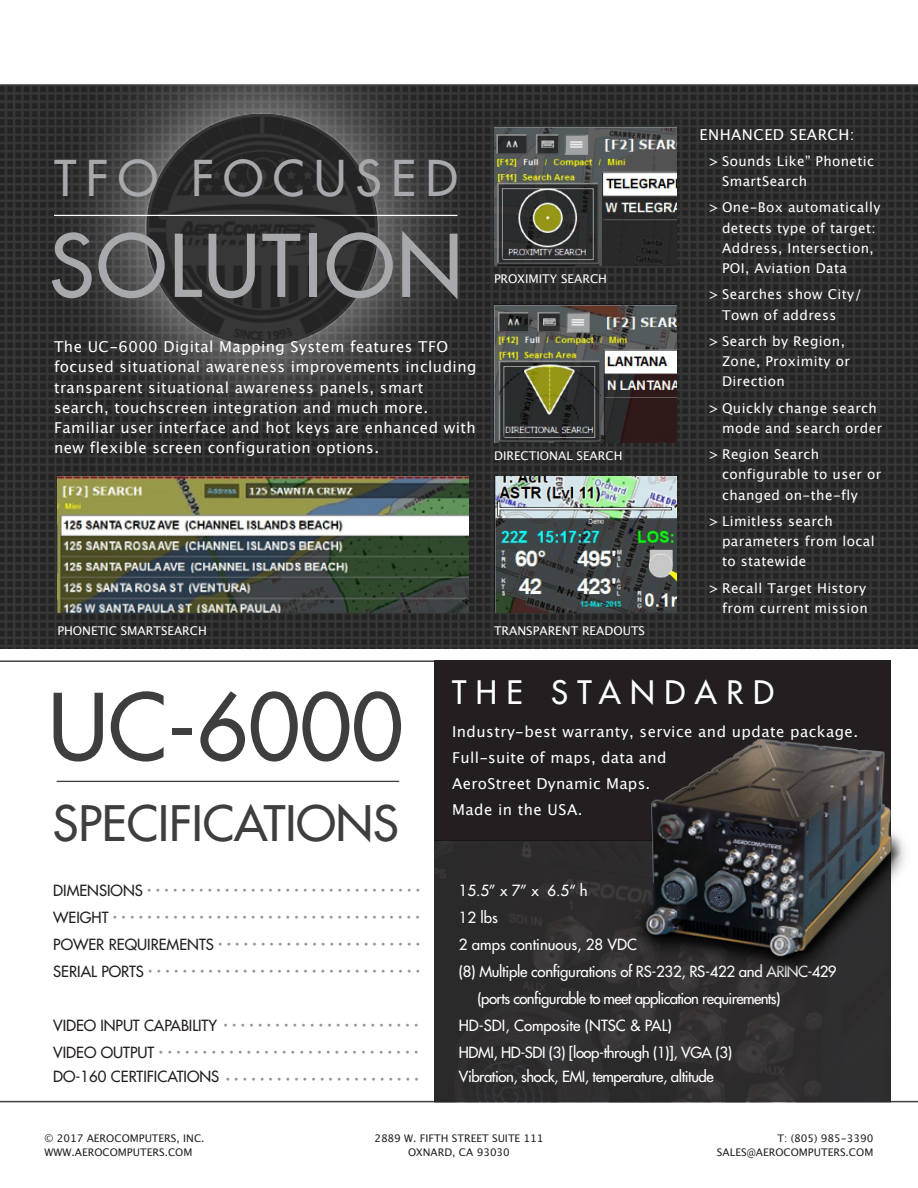
<style>
.page{position:relative;width:918px;height:1188px;background:#fff}
.page>*{position:absolute;margin:0;border:0;box-sizing:border-box;transform-origin:0 0}
.t1{font:500 89.4px "Futura Std";color:#3e3e3f}
.t2{font:500 83.85px "Futura Std";letter-spacing:.03em;color:#a8a9ad}
.t3{font:500 48px "Futura Std";letter-spacing:.2em;color:#a8a9ad}
.t4{font:500 47.55px "Futura Std";color:#3e3e3f}
.t5{font:500 31.5px "Futura Std";letter-spacing:.3em;color:#fff}
.t6{font:15px/20.2px "Lucida Grande";letter-spacing:.03em;color:#fff}
.t7{font:500 15px "Futura Std";letter-spacing:-.03em;color:#fff}
.t8{font:500 15px "Futura Std";color:#fff}
.t9{font:13.5px/20.2px "Lucida Grande";letter-spacing:.03em;color:#fff}
.t10{font:12px "Lucida Sans Unicode";color:#fff}
.t11{font:10.5px/13.5px "Lucida Grande";color:#231f20}
.t12{font:500 7.5px "Futura Std";color:#939598}
.s1{font-size:15px;color:#231f20}
</style>
<div class="page">
<img style="left:0;top:596px;width:918px;height:53px">
<img style="left:0;top:84px;width:918px;height:512px">
<div style="left:48px;top:16px;width:427px;height:427px;background:#fff;opacity:.75"></div>
<img style="left:139px;top:102px;width:249px;height:253px">
<hr style="left:0;top:660px;width:434px;height:2px;background:#231f20">
<hr style="left:57px;top:781px;width:342px;height:1px;background:#3e3e3f">
<hr style="left:0;top:1101px;width:918px;height:1px;background:#231f20">
<img style="left:494px;top:128px;width:183px;height:137px">
<img style="left:494px;top:476px;width:183px;height:137px">
<img style="left:494px;top:305px;width:183px;height:137px">
<hr style="left:54px;top:215px;width:404px;height:1px;background:#fff">
<img style="left:58px;top:476px;width:411px;height:137px">
<div style="left:434px;top:660px;width:457px;height:181px;background:#231f20"></div>
<img style="left:434px;top:841px;width:457px;height:261px">
<img style="left:584px;top:738px;width:321px;height:243px">
<p class="t3" style="left:54px;top:149px;width:405px">TFO FOCUSED</p>
<p class="t2" style="left:49px;top:213px;width:415px">SOLUTION</p>
<p class="t6" style="left:54px;top:337px;width:424px">The UC-6000 Digital Mapping System features TFO focused situational awareness improvements including transparent situational awareness panels, smart search, touchscreen integration and much more.<br>Familiar user interface and hot keys are enhanced with new flexible screen configuration options.</p>
<p class="t10" style="left:494px;top:270px;width:115px">PROXIMITY SEARCH</p>
<p class="t10" style="left:494px;top:446px;width:130px">DIRECTIONAL SEARCH</p>
<p class="t10" style="left:58px;top:622px;width:151px">PHONETIC SMARTSEARCH</p>
<p class="t10" style="left:494px;top:622px;width:153px">TRANSPARENT READOUTS</p>
<p class="t6" style="left:700px;top:124px;width:157px">ENHANCED SEARCH:</p>
<p class="t9" style="left:722px;top:151px;width:154px;text-indent:-14px">&gt; Sounds Like” Phonetic<br>SmartSearch</p>
<p class="t9" style="left:722px;top:198px;width:160px;text-indent:-14px">&gt; One-Box automatically detects type of target:<br>Address, Intersection,<br>POI, Aviation Data</p>
<p class="t9" style="left:722px;top:285px;width:141px;text-indent:-14px">&gt; Searches show City/<br>Town of address</p>
<p class="t9" style="left:722px;top:331px;width:129px;text-indent:-14px">&gt; Search by Region,<br>Zone, Proximity or<br>Direction</p>
<p class="t9" style="left:722px;top:398px;width:162px;text-indent:-14px">&gt; Quickly change search mode and search order</p>
<p class="t9" style="left:722px;top:444px;width:161px;text-indent:-14px">&gt; Region Search configurable to user or changed on-the-fly</p>
<p class="t9" style="left:722px;top:511px;width:154px;text-indent:-14px">&gt; Limitless search parameters from local to statewide</p>
<p class="t9" style="left:709px;top:578px;width:161px;text-align:right">&gt; Recall Target History from current mission</p>
<p class="t1" style="left:48px;top:671px;width:357px">UC-6000</p>
<p class="t4" style="left:53px;top:793px;width:348px">SPECIFICATIONS</p>
<p class="t12" style="left:53px;top:886px;width:369px"><span class="s1">DIMENSIONS</span> • • • • • • • • • • • • • • • • • • • • • • • • • • • • • • • •</p>
<p class="t12" style="left:53px;top:913px;width:368px"><span class="s1">WEIGHT</span> • • • • • • • • • • • • • • • • • • • • • • • • • • • • • • • • • • • •</p>
<p class="t12" style="left:53px;top:940px;width:368px"><span class="s1">POWER REQUIREMENTS</span> • • • • • • • • • • • • • • • • • • • • • • • •</p>
<p class="t12" style="left:53px;top:967px;width:368px"><span class="s1">SERIAL PORTS</span> • • • • • • • • • • • • • • • • • • • • • • • • • • • • • • • •</p>
<p class="t12" style="left:53px;top:1021px;width:367px"><span class="s1">VIDEO INPUT CAPABILITY</span> • • • • • • • • • • • • • • • • • • • • • • •</p>
<p class="t12" style="left:53px;top:1048px;width:367px"><span class="s1">VIDEO OUTPUT</span> • • • • • • • • • • • • • • • • • • • • • • • • • • • • • •</p>
<p class="t12" style="left:53px;top:1075px;width:367px"><span class="s1">DO-160 CERTIFICATIONS</span> • • • • • • • • • • • • • • • • • • • • • • •</p>
<p class="t5" style="left:452px;top:673px;width:323px">THE STANDARD</p>
<p class="t6" style="left:452px;top:721px;width:408px">Industry-best warranty, service and update package.</p>
<p class="t6" style="left:452px;top:748px;width:216px">Full-suite of maps, data and</p>
<p class="t6" style="left:452px;top:774px;width:200px">AeroStreet Dynamic Maps.</p>
<p class="t6" style="left:452px;top:800px;width:132px">Made in the USA.</p>
<p class="t7" style="left:459px;top:881px;width:130px">15.5” x 7” x 6.5“ h</p>
<p class="t7" style="left:459px;top:908px;width:41px">12 lbs</p>
<p class="t8" style="left:459px;top:935px;width:180px">2 amps continuous, 28 VDC</p>
<p class="t7" style="left:459px;top:962px;width:379px">(8) Multiple configurations of RS-232, RS-422 and ARINC-429</p>
<p class="t7" style="left:478px;top:989px;width:304px">(ports configurable to meet application requirements)</p>
<p class="t8" style="left:459px;top:1016px;width:214px">HD-SDI, Composite (NTSC &amp; PAL)</p>
<p class="t7" style="left:459px;top:1043px;width:275px">HDMI, HD-SDI (3) [loop-through (1)], VGA (3)</p>
<p class="t7" style="left:459px;top:1067px;width:256px">Vibration, shock, EMI, temperature, altitude</p>
<p class="t11" style="left:45px;top:1132px;width:162px">© 2017 AEROCOMPUTERS, INC.<br>WWW.AEROCOMPUTERS.COM</p>
<p class="t11" style="left:374px;top:1132px;width:171px;text-align:center">2889 W. FIFTH STREET SUITE 111<br>OXNARD, CA 93030</p>
<p class="t11" style="left:717px;top:1132px;width:158px;text-align:right">T: (805) 985-3390<br>SALES@AEROCOMPUTERS.COM</p>
</div>
